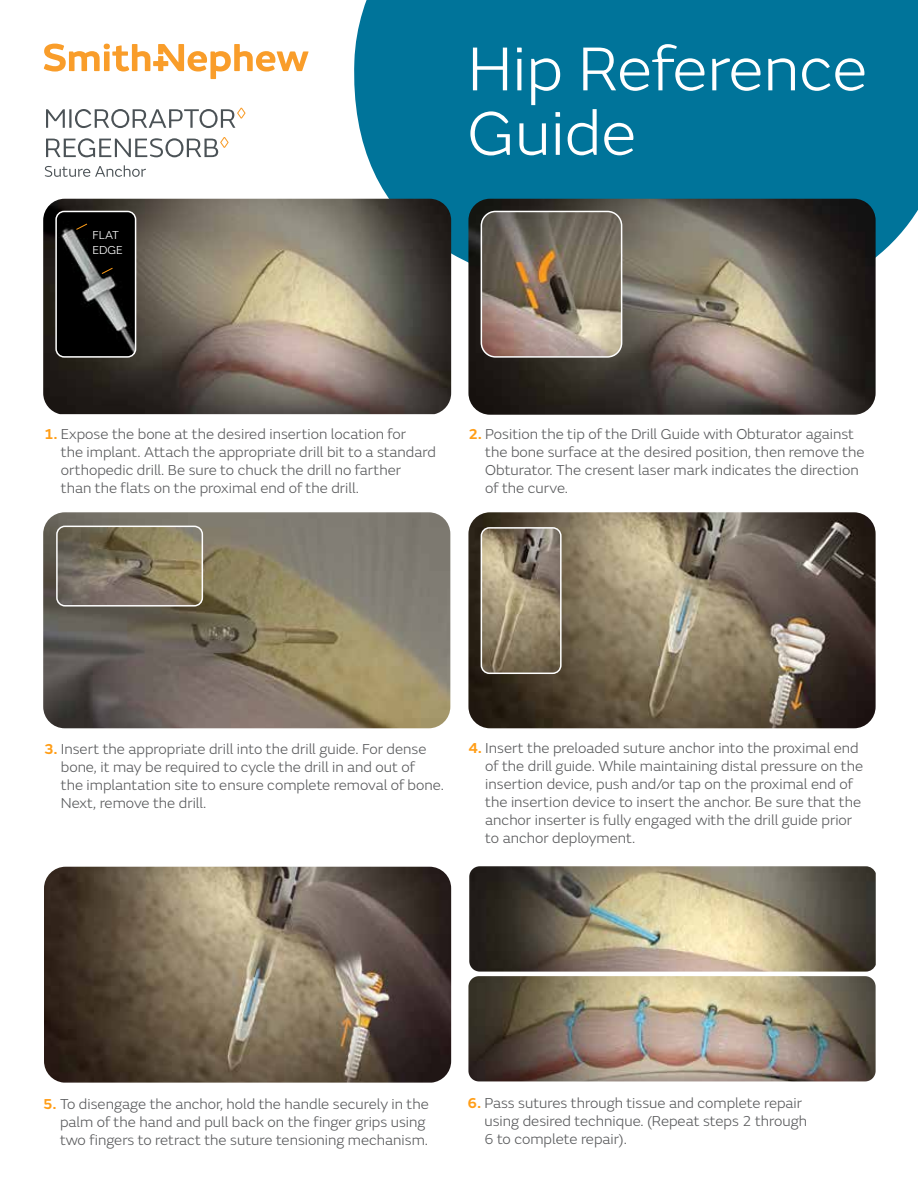
<style>
.page{position:relative;width:918px;height:1188px;background:#fff}
.page>*{position:absolute;margin:0;border:0;box-sizing:border-box;transform-origin:0 0}
.t1{font:300 64.5px/64.5px "SN Emeric";color:#fff}
.t2{font:300 15px/18px "SN Emeric";color:#58595b}
.t3{font:300 12px/15px "SN Emeric";color:#fff}
.s1{font-weight:600;color:#ff9e18}
</style>
<div class="page">
<svg style="left:351px;top:0;width:567px;height:369px;background:#147fa2"></svg>
<svg style="left:46px;top:137px;width:183px;height:20px"></svg>
<svg style="left:46px;top:108px;width:200px;height:20px"></svg>
<svg style="left:45px;top:165px;width:101px;height:12px"></svg>
<svg style="left:44px;top:44px;width:265px;height:35px"></svg>
<img style="left:43px;top:199px;width:408px;height:215px">
<img style="left:43px;top:512px;width:407px;height:216px">
<img style="left:468px;top:512px;width:408px;height:216px">
<img style="left:44px;top:867px;width:407px;height:216px">
<img style="left:468px;top:976px;width:408px;height:105px">
<img style="left:469px;top:866px;width:407px;height:106px">
<img style="left:481px;top:528px;width:80px;height:145px">
<div style="left:481px;top:527px;width:81px;height:147px;border:2px solid #fff;border-radius:8px"></div>
<img style="left:468px;top:199px;width:408px;height:216px">
<img style="left:481px;top:211px;width:141px;height:146px">
<div style="left:481px;top:211px;width:141px;height:147px;border:2px solid #fff;border-radius:14px"></div>
<img style="left:57px;top:526px;width:145px;height:80px">
<div style="left:56px;top:526px;width:147px;height:81px;border:2px solid #fff;border-radius:8px"></div>
<img style="left:56px;top:211px;width:80px;height:146px">
<div style="left:55px;top:211px;width:81px;height:147px;border:2px solid #fff;border-radius:8px"></div>
<svg style="left:75px;top:223px;width:13px;height:7px"></svg>
<svg style="left:101px;top:267px;width:12px;height:8px"></svg>
<p class="t3" style="left:92px;top:228px;width:32px">FLAT<br>EDGE</p>
<h1 class="t1" style="left:468px;top:36px;width:401px">Hip Reference<br>Guide</h1>
<p class="t2" style="left:61px;top:425px;width:377px;text-indent:-17px"><span class="s1">1.</span> Expose the bone at the desired insertion location for<br>the implant. Attach the appropriate drill bit to a standard orthopedic drill. Be sure to chuck the drill no farther<br>than the flats on the proximal end of the drill.</p>
<p class="t2" style="left:485px;top:425px;width:381px;text-indent:-17px"><span class="s1">2.</span> Position the tip of the Drill Guide with Obturator against the bone surface at the desired position, then remove the Obturator. The cresent laser mark indicates the direction of the curve.</p>
<p class="t2" style="left:61px;top:740px;width:385px;text-indent:-17px"><span class="s1">3.</span> Insert the appropriate drill into the drill guide. For dense bone, it may be required to cycle the drill in and out of<br>the implantation site to ensure complete removal of bone.<br>Next, remove the drill.</p>
<p class="t2" style="left:485px;top:739px;width:379px;text-indent:-17px"><span class="s1">4.</span> Insert the preloaded suture anchor into the proximal end of the drill guide. While maintaining distal pressure on the insertion device, push and/or tap on the proximal end of the insertion device to insert the anchor. Be sure that the anchor inserter is fully engaged with the drill guide prior to anchor deployment.</p>
<p class="t2" style="left:60px;top:1095px;width:370px;text-indent:-17px"><span class="s1">5.</span> To disengage the anchor, hold the handle securely in the palm of the hand and pull back on the finger grips using two fingers to retract the suture tensioning mechanism.</p>
<p class="t2" style="left:484px;top:1094px;width:324px;text-indent:-17px"><span class="s1">6.</span> Pass sutures through tissue and complete repair using desired technique. (Repeat steps 2 through<br>6 to complete repair).</p>
</div>
